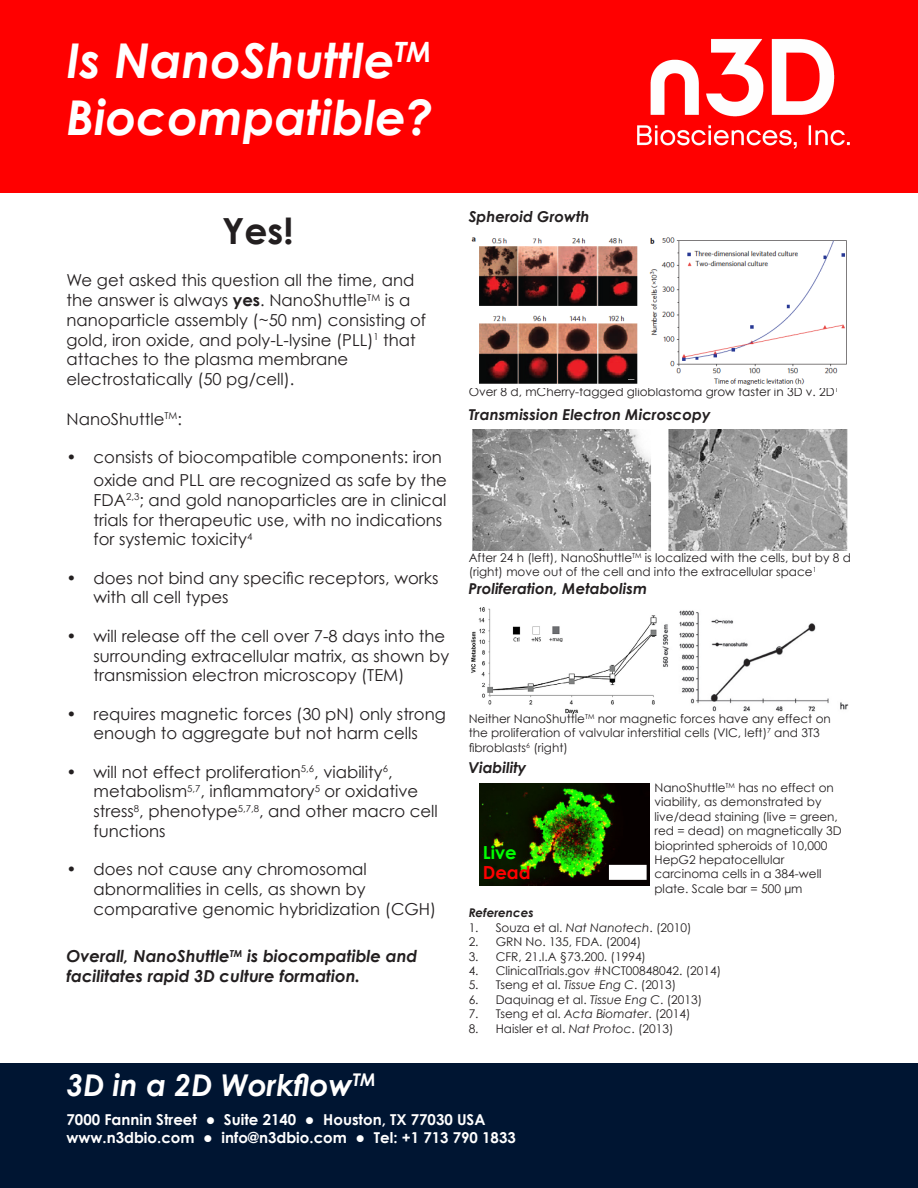
<style>
.page{position:relative;width:918px;height:1188px;background:#fff}
.page>*{position:absolute;margin:0;border:0;box-sizing:border-box;transform-origin:0 0}
.t1{font:italic 700 48px "Century Gothic";color:#fff}
.t2{font:700 36px "Century Gothic";color:#231f20}
.t3{font:italic 700 30px "Century Gothic";color:#fff}
.t4{font:700 18px "Century Gothic";color:#0f0}
.t5{font:700 18px "Century Gothic";color:#f00}
.t6{font:16.5px/19.8px "Century Gothic";color:#231f20}
.t7{font:italic 700 16.5px/19.8px "Century Gothic";color:#231f20}
.t8{font:700 15px "Century Gothic";color:#fff}
.t9{font:italic 700 15px "Century Gothic";color:#231f20}
.t10{font:12px/14.4px "Century Gothic";color:#231f20}
.t11{font:italic 700 12px "Century Gothic";color:#231f20}
.s1{font-weight:700}
.s2{font-style:italic}
</style>
<div class="page">
<img style="left:471px;top:607px;width:378px;height:107px">
<div style="left:0;top:0;width:918px;height:192px;background:#f00"></div>
<div style="left:0;top:1064px;width:918px;height:124px;background:#001532"></div>
<img style="left:637px;top:38px;width:213px;height:111px">
<img style="left:480px;top:783px;width:170px;height:102px">
<div style="left:609px;top:865px;width:38px;height:15px;background:#fff"></div>
<img style="left:472px;top:429px;width:376px;height:122px">
<img style="left:471px;top:237px;width:376px;height:148px">
<img style="left:509px;top:623px;width:55px;height:18px">
<p class="t1" style="left:67px;top:29px;width:367px">Is NanoShuttle<sup>TM</sup></p>
<p class="t1" style="left:67px;top:87px;width:368px">Biocompatible?</p>
<p class="t2" style="left:222px;top:208px;width:73px">Yes!</p>
<p class="t6" style="left:67px;top:270px;width:361px">We get asked this question all the time, and the answer is always <span class="s1">yes</span>. NanoShuttle<sup>TM</sup> is a nanoparticle assembly (~50 nm) consisting of gold, iron oxide, and poly-L-lysine (PLL)<sup>1</sup> that</p>
<p class="t6" style="left:67px;top:349px;width:283px">attaches to the plasma membrane</p>
<p class="t6" style="left:67px;top:369px;width:230px">electrostatically (50 pg/cell).</p>
<p class="t6" style="left:67px;top:409px;width:117px">NanoShuttle<sup>TM</sup>:</p>
<p class="t6" style="left:94px;top:445px;width:355px;line-height:23px;text-indent:-27px">• consists of biocompatible components: iron oxide and PLL are recognized as safe by the</p>
<p class="t6" style="left:94px;top:490px;width:354px">FDA<sup>2,3</sup>; and gold nanoparticles are in clinical trials for therapeutic use, with no indications for systemic toxicity<sup>4</sup></p>
<p class="t6" style="left:94px;top:568px;width:347px;text-indent:-27px">• does not bind any specific receptors, works with all cell types</p>
<p class="t6" style="left:94px;top:626px;width:357px;text-indent:-27px">• will release off the cell over 7-8 days into the surrounding extracellular matrix, as shown by transmission electron microscopy (TEM)</p>
<p class="t6" style="left:67px;top:704px;width:381px;text-align:center">• requires magnetic forces (30 pN) only strong enough to aggregate but not harm cells</p>
<p class="t6" style="left:67px;top:762px;width:328px">• will not effect proliferation<sup>5,6</sup>, viability<sup>6</sup>,</p>
<p class="t6" style="left:94px;top:781px;width:346px">metabolism<sup>5,7</sup>, inflammatory<sup>5</sup> or oxidative stress<sup>8</sup>, phenotype<sup>5,7,8</sup>, and other macro cell functions</p>
<p class="t6" style="left:67px;top:859px;width:302px">• does not cause any chromosomal</p>
<p class="t6" style="left:94px;top:879px;width:274px">abnormalities in cells, as shown by</p>
<p class="t6" style="left:94px;top:899px;width:344px">comparative genomic hybridization (CGH)</p>
<p class="t7" style="left:67px;top:946px;width:352px">Overall, NanoShuttle<sup>TM</sup> is biocompatible and facilitates rapid 3D culture formation.</p>
<p class="t3" style="left:67px;top:1065px;width:311px">3D in a 2D Workflow<sup>TM</sup></p>
<p class="t9" style="left:469px;top:207px;width:122px">Spheroid Growth</p>
<p class="t10" style="left:469px;top:385px;width:371px">Over 8 d, mCherry-tagged glioblastoma grow faster in 3D v. 2D<sup>1</sup></p>
<p class="t9" style="left:469px;top:405px;width:244px">Transmission Electron Microscopy</p>
<p class="t10" style="left:469px;top:550px;width:384px">After 24 h (left), NanoShuttle<sup>TM</sup> is localized with the cells, but by 8 d (right) move out of the cell and into the extracellular space<sup>1</sup></p>
<p class="t9" style="left:469px;top:579px;width:180px">Proliferation, Metabolism</p>
<p class="t10" style="left:469px;top:711px;width:364px">Neither NanoShuttle<sup>TM</sup> nor magnetic forces have any effect on the proliferation of valvular interstitial cells (VIC, left)<sup>7</sup> and 3T3 fibroblasts<sup>6</sup> (right)</p>
<p class="t9" style="left:469px;top:758px;width:59px">Viability</p>
<p class="t4" style="left:483px;top:841px;width:35px">Live</p>
<p class="t5" style="left:483px;top:861px;width:49px">Dead</p>
<p class="t10" style="left:654px;top:780px;width:189px">NanoShuttle<sup>TM</sup> has no effect on viability, as demonstrated by live/dead staining (live = green, red = dead) on magnetically 3D bioprinted spheroids of 10,000<br>HepG2 hepatocellular</p>
<p class="t10" style="left:654px;top:867px;width:169px">carcinoma cells in a 384-well plate. Scale bar = 500 μm</p>
<p class="t11" style="left:469px;top:905px;width:67px">References</p>
<p class="t10" style="left:469px;top:920px;width:224px">1. Souza et al. <span class="s2">Nat Nanotech</span>. (2010)</p>
<p class="t10" style="left:469px;top:934px;width:174px">2. GRN No. 135, FDA. (2004)</p>
<p class="t10" style="left:469px;top:949px;width:179px">3. CFR, 21.I.A §73.200. (1994)</p>
<p class="t10" style="left:469px;top:963px;width:254px">4. ClinicalTrials.gov #NCT00848042. (2014)</p>
<p class="t10" style="left:469px;top:978px;width:209px">5. Tseng et al. <span class="s2">Tissue Eng C</span>. (2013)</p>
<p class="t10" style="left:469px;top:992px;width:235px">6. Daquinag et al. <span class="s2">Tissue Eng C</span>. (2013)</p>
<p class="t10" style="left:469px;top:1006px;width:223px">7. Tseng et al. <span class="s2">Acta Biomater</span>. (2014)</p>
<p class="t10" style="left:469px;top:1021px;width:206px">8. Haisler et al. <span class="s2">Nat Protoc</span>. (2013)</p>
<p class="t8" style="left:67px;top:1110px;width:421px">7000 Fannin Street ● Suite 2140 ● Houston, TX 77030 USA</p>
<p class="t8" style="left:67px;top:1128px;width:451px">www.n3dbio.com ● info@n3dbio.com ● Tel: +1 713 790 1833</p>
</div>
